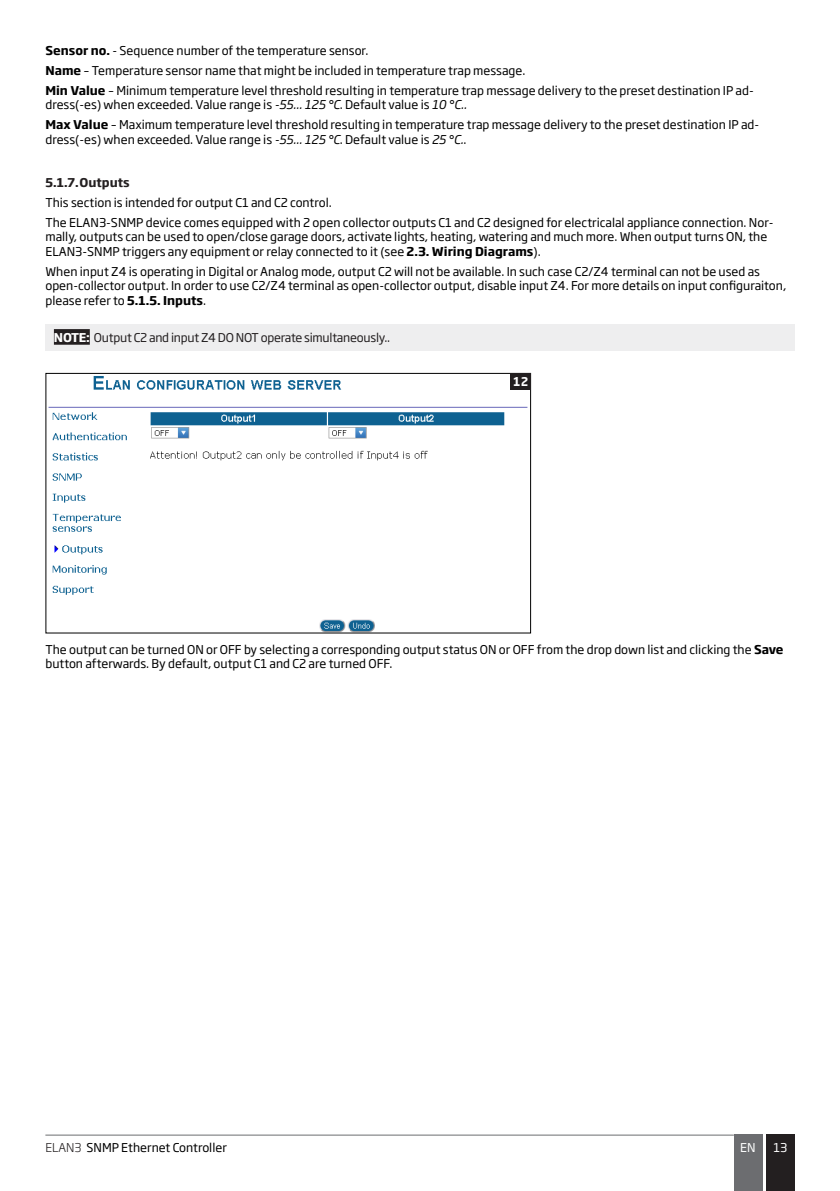
<style>
.page{position:relative;width:840px;height:1191px;background:#fff}
.page>*{position:absolute;margin:0;border:0;box-sizing:border-box;transform-origin:0 0}
.Paragraph_Style_3{font:12px/14.4px "Soho Gothic Pro";color:#000}
.t1{font:12px "Soho Gothic Pro";letter-spacing:-.02em;color:#231f20}
.t2{font:700 12px "Soho Gothic Pro";color:#231f20}
.t3{font:12px "Soho Gothic Pro";color:#fff}
.t4{font:700 12px "Neo Sans Pro";color:#fff}
.s1{font-weight:700}
.s2{font-style:italic}
.s3{font-weight:700;color:#fff}
.s4{font-weight:300;color:#231f20}
</style>
<div class="page">
<div style="left:765px;top:1134px;width:29px;height:57px;background:#231f20"></div>
<div style="left:733px;top:1134px;width:28px;height:57px;background:#6c6d70"></div>
<hr style="left:45px;top:1134px;width:688px;height:1px;background:#6c6d70">
<div style="left:45px;top:324px;width:749px;height:26px;background:#eeeeef"></div>
<div style="left:54px;top:329px;width:36px;height:16px;background:#231f20"></div>
<img style="left:48px;top:376px;width:481px;height:255px">
<div style="left:45px;top:373px;width:486px;height:260px;border:1px solid #000"></div>
<div style="left:510px;top:373px;width:21px;height:16px;background:#231f20"></div>
<p class="Paragraph_Style_3" style="left:45px;top:43px;width:324px"><span class="s1">Sensor no.</span> - Sequence number of the temperature sensor.</p>
<p class="Paragraph_Style_3" style="left:45px;top:63px;width:481px"><span class="s1">Name</span> – Temperature sensor name that might be included in temperature trap message.</p>
<p class="Paragraph_Style_3" style="left:45px;top:83px;width:709px"><span class="s1">Min Value</span> – Minimum temperature level threshold resulting in temperature trap message delivery to the preset destination IP ad&shy;dress(-es) when exceeded. Value range is <span class="s2">-55... 125 °C</span>. Default value is <span class="s2">10 °C..</span></p>
<p class="Paragraph_Style_3" style="left:45px;top:117px;width:715px"><span class="s1">Max Value</span> – Maximum temperature level threshold resulting in temperature trap message delivery to the preset destination IP ad&shy;dress(-es) when exceeded. Value range is <span class="s2">-55... 125 °C</span>. Default value is <span class="s2">25 °C.</span>.</p>
<p class="t2" style="left:45px;top:173px;width:86px">5.1.7.Outputs</p>
<p class="Paragraph_Style_3" style="left:45px;top:194px;width:288px">This section is intended for output C1 and C2 control.</p>
<p class="Paragraph_Style_3" style="left:45px;top:214px;width:729px">The ELAN3-SNMP device comes equipped with 2 open collector outputs C1 and C2 designed for electricalal appliance connection. Nor&shy;mally, outputs can be used to open/close garage doors, activate lights, heating, watering and much more. When output turns ON, the<br>ELAN3-SNMP triggers any equipment or relay connected to it (see <span class="s1">2.3. Wiring Diagrams</span>).</p>
<p class="Paragraph_Style_3" style="left:45px;top:263px;width:742px">When input Z4 is operating in Digital or Analog mode, output C2 will not be available. In such case C2/Z4 terminal can not be used as open-collector output. In order to use C2/Z4 terminal as open-collector output, disable input Z4. For more details on input configuraiton, please refer to <span class="s1">5.1.5. Inputs</span>.</p>
<p class="t1" style="left:54px;top:328px;width:337px"><span class="s3">NOTE:</span> Output C2 and input Z4 DO NOT operate simultaneously..</p>
<p class="t4" style="left:512px;top:374px;width:17px">12</p>
<p class="Paragraph_Style_3" style="left:45px;top:641px;width:739px">The output can be turned ON or OFF by selecting a corresponding output status ON or OFF from the drop down list and clicking the <span class="s1">Save </span>button afterwards. By default, output C1 and C2 are turned OFF.</p>
<p class="Paragraph_Style_3" style="left:45px;top:1139px;width:183px"><span class="s4">ELAN3</span> SNMP Ethernet Controller</p>
<p class="t3" style="left:739px;top:1138px;width:17px">EN</p>
<p class="t3" style="left:773px;top:1137px;width:15px">13</p>
</div>
